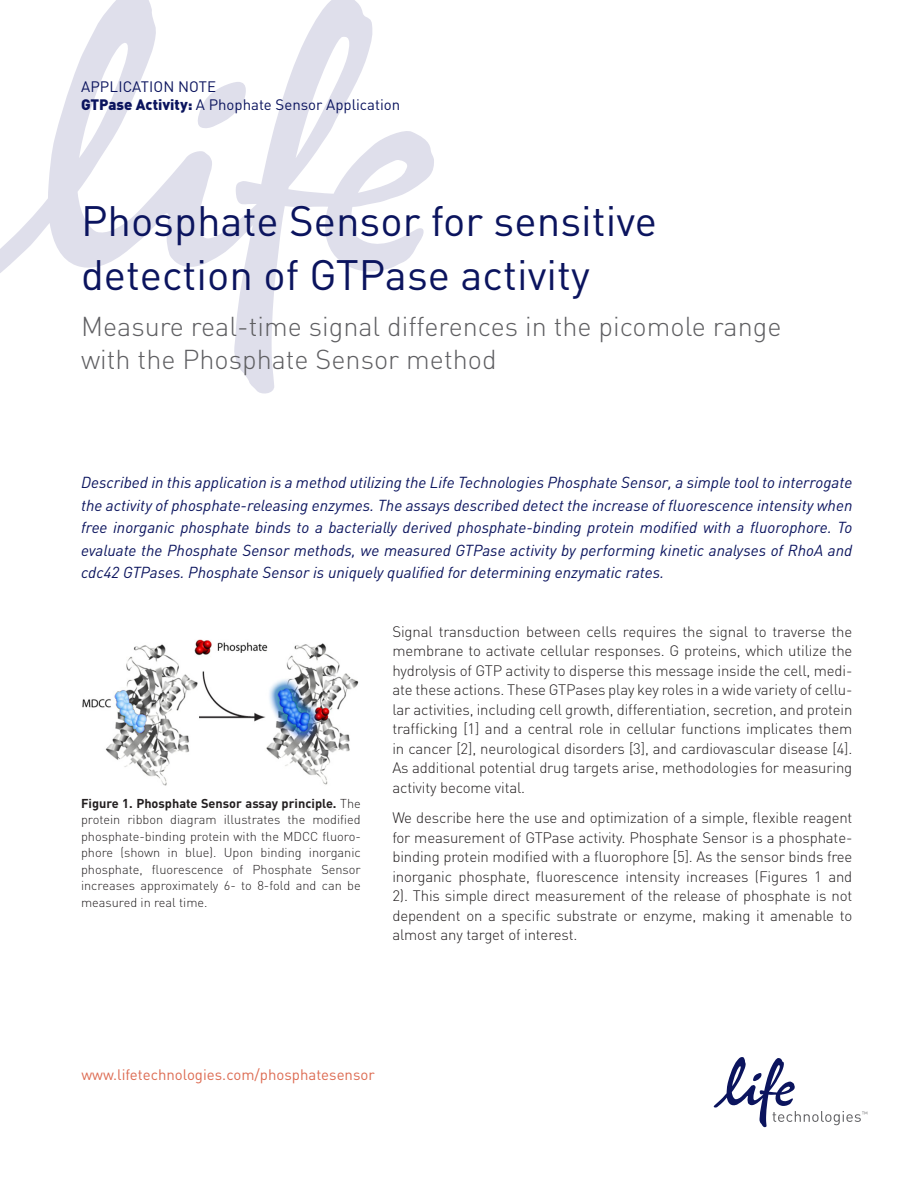
<style>
.page{position:relative;width:918px;height:1188px;background:#fff}
.page>*{position:absolute;margin:0;border:0;box-sizing:border-box;transform-origin:0 0}
.t1{font:42px/54px "DIN Pro";color:#0b145e}
.t2{font:300 27px/33px "DIN Pro";color:#5f5f62}
.IVG_LT_Abstract{font:italic 15.75px/22.5px "DIN Pro";color:#0b145e;text-align:justify}
.IVG_LT_Paragraph{font:300 15px/19.5px "DIN Pro";letter-spacing:-.01em;color:#231f20;text-align:justify}
.t3{font:15px "DIN Pro";color:#0b145e}
.PageHeader{font:15px "DIN Pro";color:#dd6c53}
.t4{font:300 12.75px/16.5px "DIN Pro";color:#231f20;text-align:justify}
.s1{font-weight:900}
.s2{font-weight:700}
</style>
<div class="page">
<svg style="left:0;top:0;width:434px;height:394px"></svg>
<svg style="left:713px;top:1057px;width:154px;height:71px"></svg>
<img style="left:82px;top:639px;width:277px;height:147px">
<p class="t3" style="left:81px;top:77px;width:137px">APPLICATION NOTE</p>
<p class="t3" style="left:81px;top:95px;width:321px"><span class="s1">GTPase Activity:</span> A Phophate Sensor Application</p>
<p class="t1" style="left:81px;top:192px;width:577px">Phosphate Sensor for sensitive detection of GTPase activity</p>
<p class="t2" style="left:81px;top:309px;width:702px">Measure real-time signal differences in the picomole range with the Phosphate Sensor method</p>
<p class="IVG_LT_Abstract" style="left:81px;top:471px;width:773px">Described in this application is a method utilizing the Life Technologies Phosphate Sensor, a simple tool to interrogate the activity of phosphate-releasing enzymes. The assays described detect the increase of fluorescence intensity when free inorganic phosphate binds to a bacterially derived phosphate-binding protein modified with a fluorophore. To evaluate the Phosphate Sensor methods, we measured GTPase activity by performing kinetic analyses of RhoA and cdc42 GTPases. Phosphate Sensor is uniquely qualified for determining enzymatic rates.</p>
<p class="t4" style="left:81px;top:794px;width:281px"><span class="s2">Figure 1. Phosphate Sensor assay principle.</span> The protein ribbon diagram illustrates the modified phosphate-binding protein with the MDCC fluoro&shy;phore (shown in blue). Upon binding inorganic phosphate, fluorescence of Phosphate Sensor increases approximately 6- to 8-fold and can be measured in real time.</p>
<p class="IVG_LT_Paragraph" style="left:392px;top:621px;width:462px">Signal transduction between cells requires the signal to traverse the membrane to activate cellular responses. G proteins, which utilize the hydrolysis of GTP activity to disperse this message inside the cell, medi&shy;ate these actions. These GTPases play key roles in a wide variety of cellu&shy;lar activities, including cell growth, differentiation, secretion, and protein trafficking [1] and a central role in cellular functions implicates them in cancer [2], neurological disorders [3], and cardiovascular disease [4].<br>As additional potential drug targets arise, methodologies for measuring activity become vital.</p>
<p class="IVG_LT_Paragraph" style="left:392px;top:807px;width:462px">We describe here the use and optimization of a simple, flexible reagent for measurement of GTPase activity. Phosphate Sensor is a phosphate&shy;binding protein modified with a fluorophore [5]. As the sensor binds free inorganic phosphate, fluorescence intensity increases (Figures 1 and 2). This simple direct measurement of the release of phosphate is not dependent on a specific substrate or enzyme, making it amenable to almost any target of interest.</p>
<p class="PageHeader" style="left:81px;top:1064px;width:295px">www.lifetechnologies.com/phosphatesensor</p>
</div>
